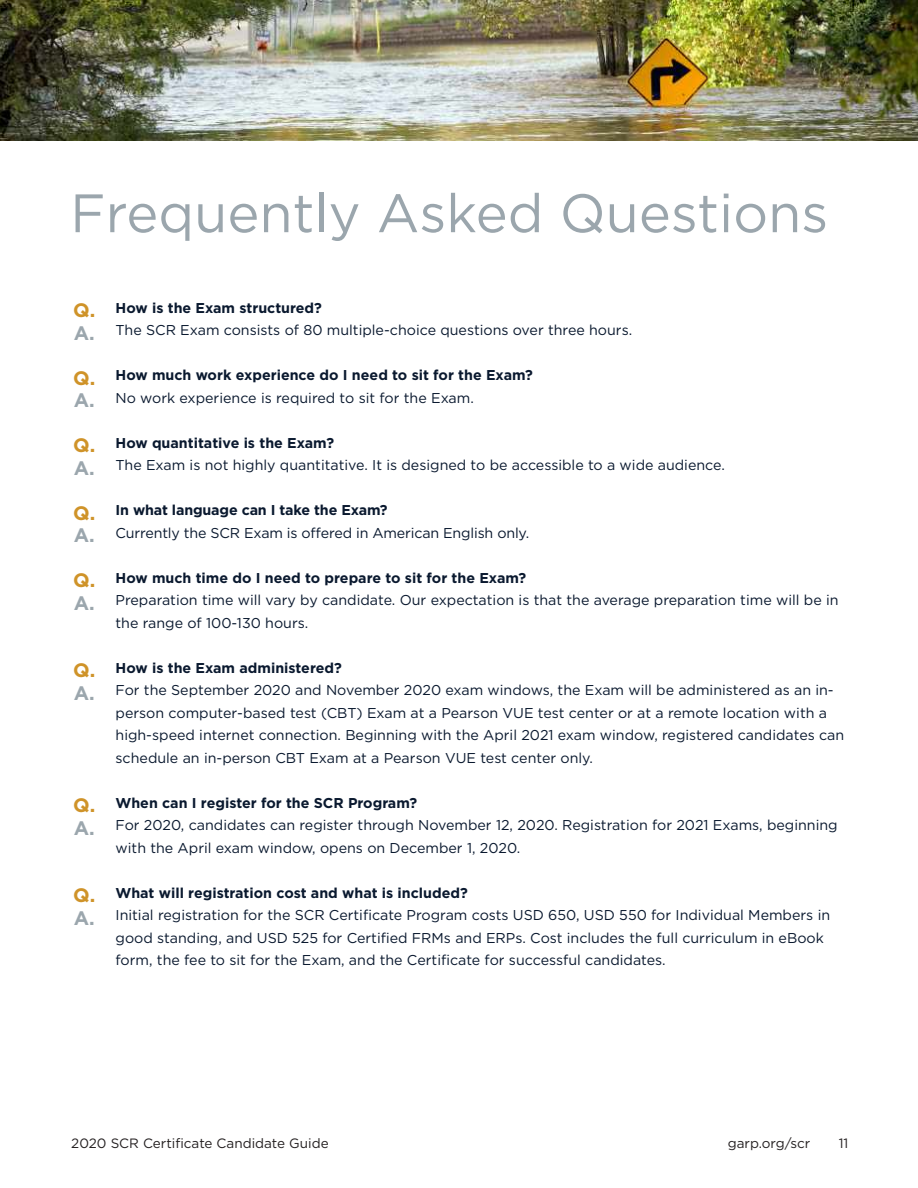
<style>
.page{position:relative;width:918px;height:1188px;background:#fff}
.page>*{position:absolute;margin:0;border:0;box-sizing:border-box;transform-origin:0 0}
.t1{font:54px "Gotham";color:#9ba6ad}
.t2{font:700 19.5px "Gotham";color:#cf9329}
.t3{font:700 19.5px "Gotham";color:#9ba6ad}
.t4{font:14.25px/22.5px "Gotham";color:#0a192f}
.t5{font:700 14.25px "Gotham";color:#0a192f}
.t6{font:13.5px "Gotham";color:#231f20}
</style>
<div class="page">
<img style="left:0;top:0;width:918px;height:141px">
<h1 class="t1" style="left:70px;top:179px;width:760px">Frequently Asked Questions</h1>
<h2 class="t2" style="left:73px;top:297px;width:24px">Q.</h2>
<h2 class="t3" style="left:74px;top:320px;width:22px">A.</h2>
<h2 class="t2" style="left:73px;top:365px;width:24px">Q.</h2>
<h2 class="t3" style="left:74px;top:387px;width:22px">A.</h2>
<h2 class="t2" style="left:73px;top:432px;width:24px">Q.</h2>
<h2 class="t3" style="left:74px;top:455px;width:22px">A.</h2>
<h2 class="t2" style="left:73px;top:500px;width:24px">Q.</h2>
<h2 class="t3" style="left:74px;top:522px;width:22px">A.</h2>
<h2 class="t2" style="left:73px;top:567px;width:24px">Q.</h2>
<h2 class="t3" style="left:74px;top:590px;width:22px">A.</h2>
<h2 class="t2" style="left:73px;top:657px;width:24px">Q.</h2>
<h2 class="t3" style="left:74px;top:680px;width:22px">A.</h2>
<h2 class="t2" style="left:73px;top:792px;width:24px">Q.</h2>
<h2 class="t3" style="left:74px;top:815px;width:22px">A.</h2>
<h2 class="t2" style="left:73px;top:882px;width:24px">Q.</h2>
<h2 class="t3" style="left:74px;top:905px;width:22px">A.</h2>
<p class="t5" style="left:116px;top:298px;width:208px">How is the Exam structured?</p>
<p class="t4" style="left:116px;top:319px;width:518px">The SCR Exam consists of 80 multiple-choice questions over three hours.</p>
<p class="t5" style="left:116px;top:366px;width:419px">How much work experience do I need to sit for the Exam?</p>
<p class="t4" style="left:116px;top:386px;width:360px">No work experience is required to sit for the Exam.</p>
<p class="t5" style="left:116px;top:433px;width:220px">How quantitative is the Exam?</p>
<p class="t4" style="left:116px;top:454px;width:611px">The Exam is not highly quantitative. It is designed to be accessible to a wide audience.</p>
<p class="t5" style="left:116px;top:501px;width:274px">In what language can I take the Exam?</p>
<p class="t4" style="left:116px;top:521px;width:415px">Currently the SCR Exam is offered in American English only.</p>
<p class="t5" style="left:116px;top:568px;width:412px">How much time do I need to prepare to sit for the Exam?</p>
<p class="t4" style="left:116px;top:589px;width:725px">Preparation time will vary by candidate. Our expectation is that the average preparation time will be in the range of 100-130 hours.</p>
<p class="t5" style="left:116px;top:658px;width:228px">How is the Exam administered?</p>
<p class="t4" style="left:116px;top:679px;width:730px">For the September 2020 and November 2020 exam windows, the Exam will be administered as an in&shy;person computer-based test (CBT) Exam at a Pearson VUE test center or at a remote location with a high-speed internet connection. Beginning with the April 2021 exam window, registered candidates can schedule an in-person CBT Exam at a Pearson VUE test center only.</p>
<p class="t5" style="left:116px;top:793px;width:303px">When can I register for the SCR Program?</p>
<p class="t4" style="left:116px;top:814px;width:724px">For 2020, candidates can register through November 12, 2020. Registration for 2021 Exams, beginning with the April exam window, opens on December 1, 2020.</p>
<p class="t5" style="left:116px;top:883px;width:354px">What will registration cost and what is included?</p>
<p class="t4" style="left:116px;top:904px;width:716px">Initial registration for the SCR Certificate Program costs USD 650, USD 550 for Individual Members in good standing, and USD 525 for Certified FRMs and ERPs. Cost includes the full curriculum in eBook form, the fee to sit for the Exam, and the Certificate for successful candidates.</p>
<p class="t6" style="left:71px;top:1134px;width:259px">2020 SCR Certificate Candidate Guide</p>
<p class="t6" style="left:728px;top:1134px;width:84px">garp.org/scr</p>
<p class="t6" style="left:839px;top:1134px;width:11px">11</p>
</div>
